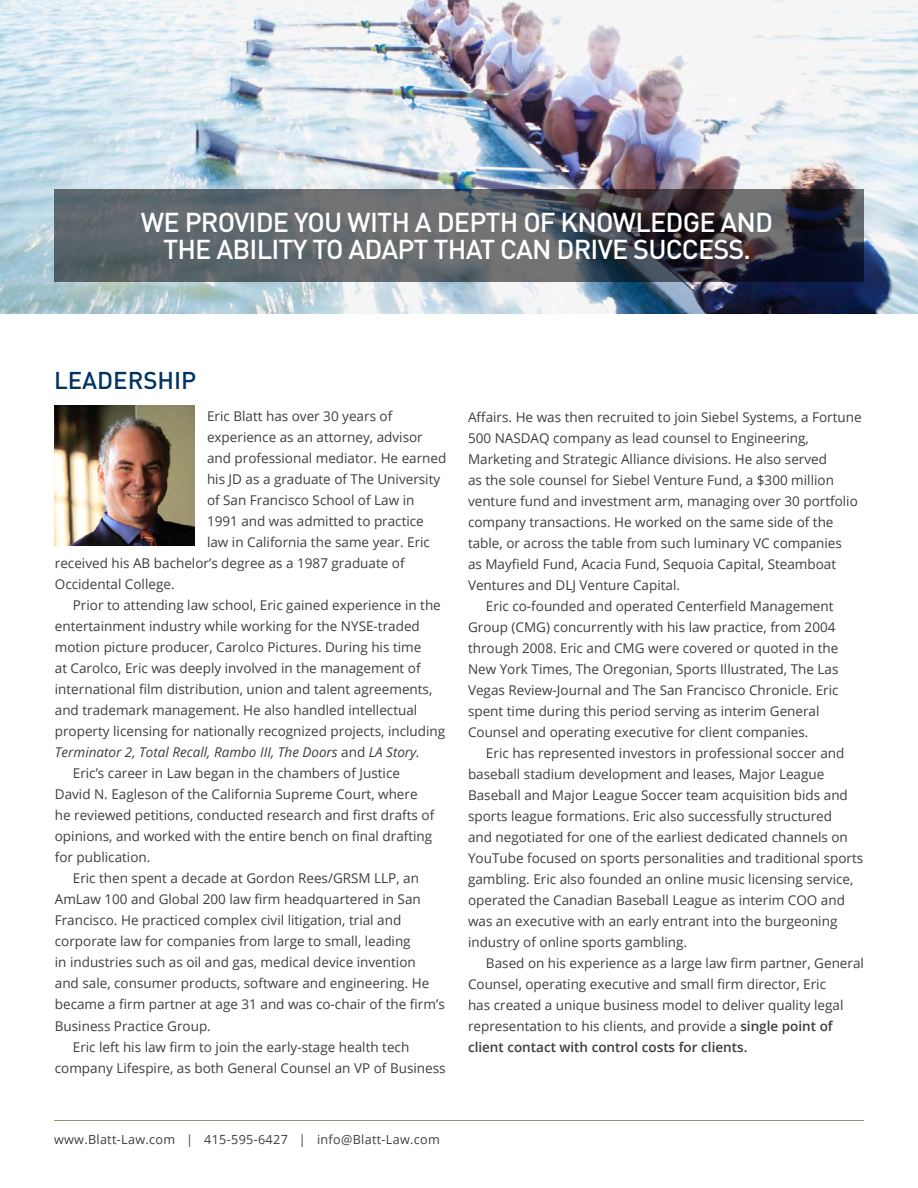
<style>
.page{position:relative;width:918px;height:1188px;background:#fff}
.page>*{position:absolute;margin:0;border:0;box-sizing:border-box;transform-origin:0 0}
.BL_headline{font:500 27px/27px "DIN";letter-spacing:-.03em;color:#fff;text-align:center}
.BL_section_title{font:500 24px "DIN";color:#003361}
.BL_body{font:13.5px/21px "Open Sans";color:#3e3e3f}
.t1{font:12.6px "Open Sans";letter-spacing:.025em;color:#3e3e3f}
.s1{font-style:italic}
.s2{font-weight:600}
</style>
<div class="page">
<hr style="left:54px;top:1120px;width:810px;height:1px;background:#9e8e7a">
<img style="left:0;top:0;width:918px;height:313px">
<svg style="left:54px;top:189px;width:810px;height:93px;background:#50545b"></svg>
<img style="left:54px;top:405px;width:141px;height:141px">
<p class="BL_headline" style="left:141px;top:208px;width:634px">WE PROVIDE YOU WITH A DEPTH OF KNOWLEDGE AND<br>THE ABILITY TO ADAPT THAT CAN DRIVE SUCCESS.</p>
<p class="BL_section_title" style="left:54px;top:365px;width:144px">LEADERSHIP</p>
<p class="BL_body" style="left:207px;top:406px;width:187px">Eric Blatt has over 30 years of</p>
<p class="BL_body" style="left:207px;top:427px;width:217px">experience as an attorney, advisor</p>
<p class="BL_body" style="left:207px;top:448px;width:241px">and professional mediator. He earned</p>
<p class="BL_body" style="left:207px;top:469px;width:235px">his JD as a graduate of The University</p>
<p class="BL_body" style="left:207px;top:490px;width:209px">of San Francisco School of Law in</p>
<p class="BL_body" style="left:207px;top:511px;width:218px">1991 and was admitted to practice</p>
<p class="BL_body" style="left:207px;top:532px;width:225px">law in California the same year. Eric</p>
<p class="BL_body" style="left:55px;top:553px;width:351px">received his AB bachelor’s degree as a 1987 graduate of</p>
<p class="BL_body" style="left:55px;top:574px;width:121px">Occidental College.</p>
<p class="BL_body" style="left:55px;top:595px;width:392px;text-indent:18px">Prior to attending law school, Eric gained experience in the entertainment industry while working for the NYSE-traded motion picture producer, Carolco Pictures. During his time<br>at Carolco, Eric was deeply involved in the management of international film distribution, union and talent agreements, and trademark management. He also handled intellectual property licensing for nationally recognized projects, including <span class="s1">Terminator 2, Total Recall, Rambo III, The Doors</span> and <span class="s1">LA Story.</span></p>
<p class="BL_body" style="left:55px;top:763px;width:381px;text-indent:18px">Eric’s career in Law began in the chambers of Justice David N. Eagleson of the California Supreme Court, where he reviewed petitions, conducted research and first drafts of opinions, and worked with the entire bench on final drafting for publication.</p>
<p class="BL_body" style="left:55px;top:868px;width:391px;text-indent:18px">Eric then spent a decade at Gordon Rees/GRSM LLP, an AmLaw 100 and Global 200 law firm headquartered in San Francisco. He practiced complex civil litigation, trial and corporate law for companies from large to small, leading<br>in industries such as oil and gas, medical device invention<br>and sale, consumer products, software and engineering. He became a firm partner at age 31 and was co-chair of the firm’s Business Practice Group.</p>
<p class="BL_body" style="left:55px;top:1036px;width:392px;text-indent:18px">Eric left his law firm to join the early-stage health tech company Lifespire, as both General Counsel an VP of Business</p>
<p class="BL_body" style="left:468px;top:406px;width:395px">Affairs. He was then recruited to join Siebel Systems, a Fortune 500 NASDAQ company as lead counsel to Engineering, Marketing and Strategic Alliance divisions. He also served<br>as the sole counsel for Siebel Venture Fund, a $300 million venture fund and investment arm, managing over 30 portfolio company transactions. He worked on the same side of the table, or across the table from such luminary VC companies<br>as Mayfield Fund, Acacia Fund, Sequoia Capital, Steamboat Ventures and DLJ Venture Capital.</p>
<p class="BL_body" style="left:468px;top:595px;width:372px;text-indent:18px">Eric co-founded and operated Centerfield Management Group (CMG) concurrently with his law practice, from 2004 through 2008. Eric and CMG were covered or quoted in the New York Times, The Oregonian, Sports Illustrated, The Las Vegas Review-Journal and The San Francisco Chronicle. Eric spent time during this period serving as interim General Counsel and operating executive for client companies.</p>
<p class="BL_body" style="left:468px;top:742px;width:397px;text-indent:18px">Eric has represented investors in professional soccer and baseball stadium development and leases, Major League Baseball and Major League Soccer team acquisition bids and sports league formations. Eric also successfully structured<br>and negotiated for one of the earliest dedicated channels on YouTube focused on sports personalities and traditional sports gambling. Eric also founded an online music licensing service, operated the Canadian Baseball League as interim COO and was an executive with an early entrant into the burgeoning industry of online sports gambling.</p>
<p class="BL_body" style="left:468px;top:952px;width:397px;text-indent:18px">Based on his experience as a large law firm partner, General Counsel, operating executive and small firm director, Eric<br>has created a unique business model to deliver quality legal representation to his clients, and provide a <span class="s2">single point of client contact with control costs for clients.</span></p>
<p class="t1" style="left:54px;top:1130px;width:387px">www.Blatt-Law.com | 415-595-6427 | info@Blatt-Law.com</p>
</div>
